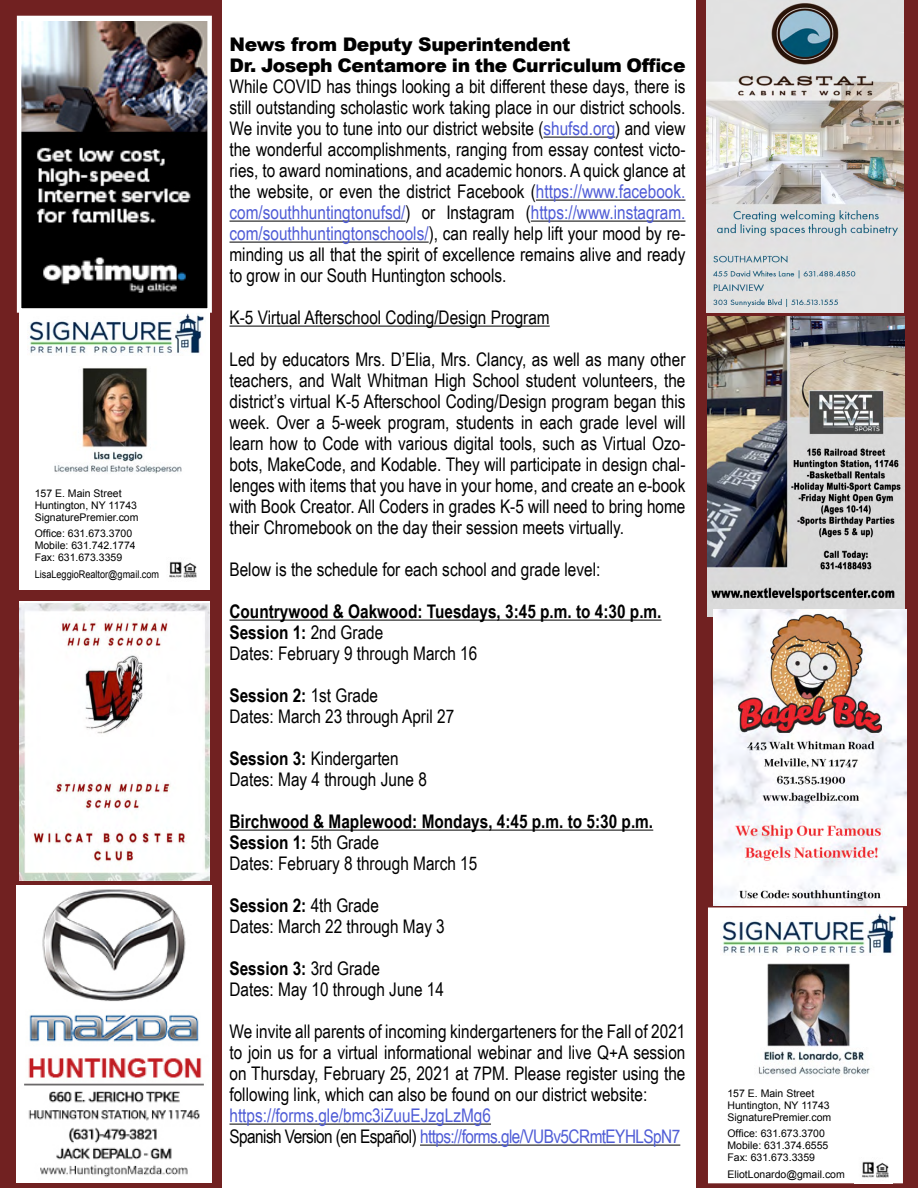
<style>
.page{position:relative;width:918px;height:1188px;background:#712121}
.page>*{position:absolute;margin:0;border:0;box-sizing:border-box;transform-origin:0 0}
.t1{font:18.75px/21px "Arial Narrow";color:#000}
.t2{font:700 18.75px/21px "Arial Narrow";color:#000}
.t3{font:18.75px/21px "Arial Narrow";letter-spacing:-.03em;color:#4f5cd6}
.t4{font:900 18.75px/21px "Arial";letter-spacing:-.02em;color:#000}
.t5{font:10.5px/12px "Arial";color:#000}
.t6{font:10.5px "Arial";color:#000;scale:.87 1}
.s1{color:#4f5cd6}
.s2{font-weight:400}
.s3{font-weight:700}
.s4{color:#000}
</style>
<div class="page">
<div style="left:222px;top:0;width:474px;height:1188px;background:#fff"></div>
<hr style="left:543px;top:136px;width:72px;height:2px;background:#444">
<hr style="left:536px;top:199px;width:149px;height:2px;background:#444">
<hr style="left:230px;top:220px;width:176px;height:2px;background:#444">
<hr style="left:531px;top:220px;width:155px;height:2px;background:#444">
<hr style="left:230px;top:241px;width:199px;height:2px;background:#444">
<hr style="left:230px;top:325px;width:320px;height:2px;background:#444">
<hr style="left:230px;top:619px;width:432px;height:2px;background:#444">
<hr style="left:230px;top:829px;width:423px;height:2px;background:#444">
<hr style="left:230px;top:1123px;width:261px;height:2px;background:#444">
<hr style="left:420px;top:1144px;width:260px;height:2px;background:#444">
<div style="left:19px;top:304px;width:191px;height:286px;background:#fff"></div>
<img style="left:29px;top:313px;width:175px;height:43px">
<img style="left:169px;top:561px;width:28px;height:17px">
<img style="left:54px;top:368px;width:128px;height:106px">
<img style="left:17px;top:886px;width:195px;height:297px">
<div style="left:708px;top:908px;width:195px;height:275px;background:#fff"></div>
<img style="left:758px;top:963px;width:112px;height:113px">
<img style="left:720px;top:910px;width:178px;height:44px">
<img style="left:855px;top:1161px;width:37px;height:22px">
<img style="left:707px;top:0;width:197px;height:313px">
<img style="left:708px;top:316px;width:196px;height:300px">
<img style="left:714px;top:609px;width:192px;height:297px">
<img style="left:22px;top:22px;width:185px;height:286px">
<div style="left:17px;top:16px;width:195px;height:297px;border:4px solid #fff"></div>
<img style="left:19px;top:602px;width:191px;height:278px">
<p class="t5" style="left:35px;top:487px;width:105px">157 E. Main Street<br>Huntington, NY 11743<br>SignaturePremier.com</p>
<p class="t5" style="left:35px;top:528px;width:102px">Office: 631.673.3700<br>Mobile: 631.742.1774<br>Fax: 631.673.3359</p>
<p class="t6" style="left:35px;top:567px;width:145px">LisaLeggioRealtor@gmail.com</p>
<p class="t4" style="left:230px;top:33px;width:458px">News from Deputy Superintendent<br>Dr. Joseph Centamore in the Curriculum Office</p>
<p class="t1" style="left:230px;top:75px;width:458px;text-align:justify">While COVID has things looking a bit different these days, there is still outstanding scholastic work taking place in our district schools.<br>We invite you to tune into our district website (<span class="s1">shufsd.org</span>) and view the wonderful accomplishments, ranging from essay contest victo&shy;ries, to award nominations, and academic honors. A quick glance at the website, or even the district Facebook (<span class="s1">https://www.facebook. com/southhuntingtonufsd/</span>) or Instagram (<span class="s1">https://www.instagram. com/southhuntingtonschools/</span>), can really help lift your mood by re&shy;minding us all that the spirit of excellence remains alive and ready to grow in our South Huntington schools.</p>
<p class="t1" style="left:230px;top:306px;width:322px">K-5 Virtual Afterschool Coding/Design Program</p>
<p class="t1" style="left:230px;top:348px;width:457px;text-align:justify">Led by educators Mrs. D’Elia, Mrs. Clancy, as well as many other teachers, and Walt Whitman High School student volunteers, the district’s virtual K-5 Afterschool Coding/Design program began this week. Over a 5-week program, students in each grade level will learn how to Code with various digital tools, such as Virtual Ozo&shy;bots, MakeCode, and Kodable. They will participate in design chal&shy;lenges with items that you have in your home, and create an e-book with Book Creator. All Coders in grades K-5 will need to bring home their Chromebook on the day their session meets virtually.</p>
<p class="t1" style="left:230px;top:558px;width:372px">Below is the schedule for each school and grade level:</p>
<p class="t2" style="left:230px;top:600px;width:434px">Countrywood &amp; Oakwood: Tuesdays, 3:45 p.m. to 4:30 p.m.<br>Session 1: <span class="s2">2nd Grade<br>Dates: February 9 through March 16</span></p>
<p class="t1" style="left:230px;top:684px;width:226px"><span class="s3">Session 2:</span> 1st Grade<br>Dates: March 23 through April 27</p>
<p class="t1" style="left:230px;top:747px;width:199px"><span class="s3">Session 3:</span> Kindergarten<br>Dates: May 4 through June 8</p>
<p class="t2" style="left:230px;top:810px;width:425px">Birchwood &amp; Maplewood: Mondays, 4:45 p.m. to 5:30 p.m.<br>Session 1: <span class="s2">5th Grade<br>Dates: February 8 through March 15</span></p>
<p class="t1" style="left:230px;top:894px;width:217px"><span class="s3">Session 2:</span> 4th Grade<br>Dates: March 22 through May 3</p>
<p class="t1" style="left:230px;top:957px;width:216px"><span class="s3">Session 3:</span> 3rd Grade<br>Dates: May 10 through June 14</p>
<p class="t1" style="left:230px;top:1020px;width:457px;text-align:justify">We invite all parents of incoming kindergarteners for the Fall of 2021 to join us for a virtual informational webinar and live Q+A session on Thursday, February 25, 2021 at 7PM. Please register using the following link, which can also be found on our district website:</p>
<p class="t3" style="left:230px;top:1104px;width:452px">https://forms.gle/bmc3iZuuEJzgLzMg6<br><span class="s4">Spanish Version (en Español)</span> https://forms.gle/VUBv5CRmtEYHLSpN7</p>
<p class="t5" style="left:727px;top:1087px;width:105px">157 E. Main Street<br>Huntington, NY 11743<br>SignaturePremier.com</p>
<p class="t5" style="left:727px;top:1127px;width:102px">Office: 631.673.3700<br>Mobile: 631.374.6555<br>Fax: 631.673.3359</p>
<p class="t5" style="left:727px;top:1168px;width:119px">EliotLonardo@gmail.com</p>
</div>
